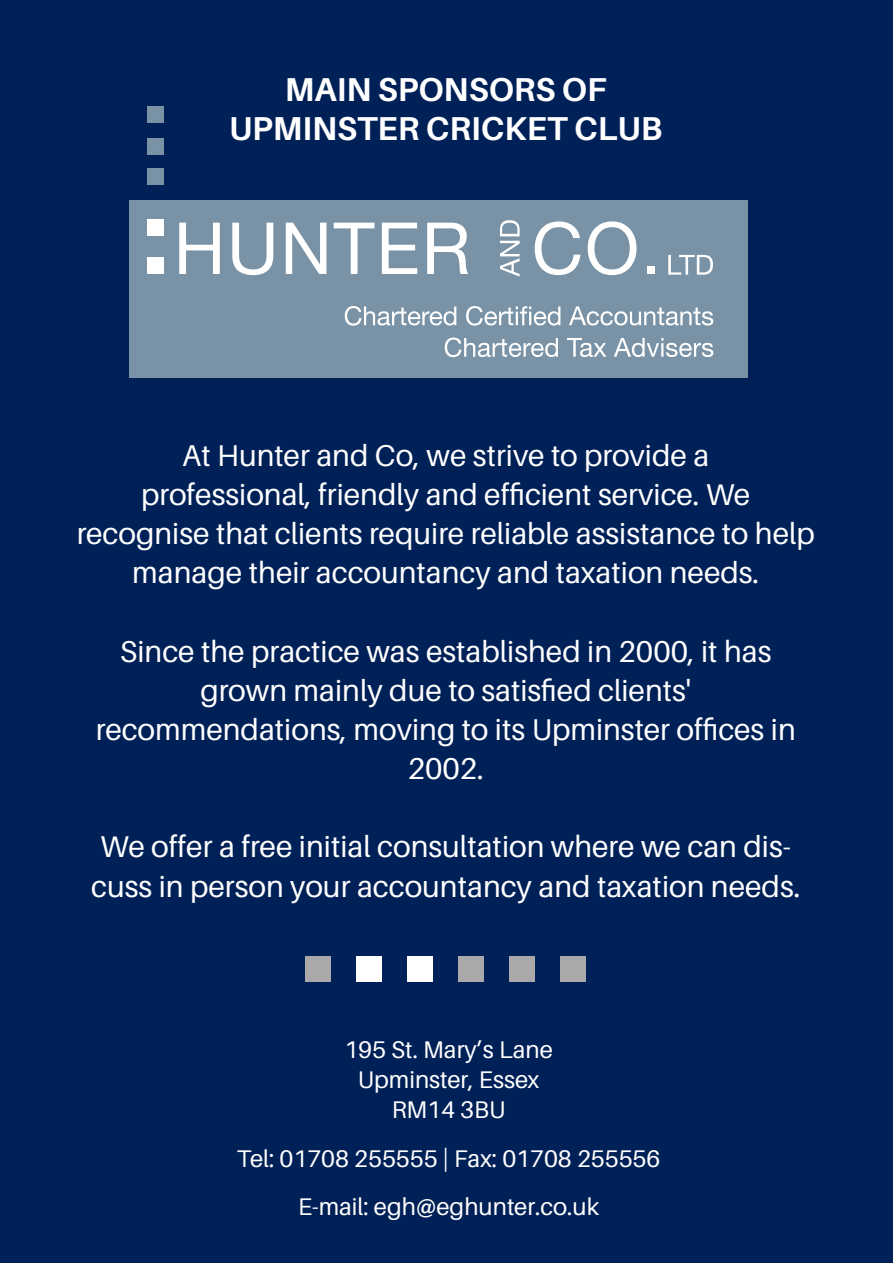
<style>
.page{position:relative;width:893px;height:1263px;background:#002157}
.page>*{position:absolute;margin:0;border:0;box-sizing:border-box;transform-origin:0 0}
.t1{font:700 33.15px/39.2px "Aileron";color:#fff;text-align:center}
.t2{font:30.15px/39.2px "Aileron";color:#fff;text-align:center}
.t3{font:24.15px/30.2px "Aileron";color:#fff;text-align:center}
</style>
<div class="page">
<div style="left:129px;top:200px;width:619px;height:178px;background:#7992a5"></div>
<svg style="left:179px;top:223px;width:41px;height:51px"></svg>
<svg style="left:232px;top:223px;width:41px;height:52px"></svg>
<svg style="left:286px;top:223px;width:40px;height:51px"></svg>
<svg style="left:334px;top:223px;width:41px;height:51px"></svg>
<svg style="left:382px;top:223px;width:35px;height:51px"></svg>
<svg style="left:427px;top:223px;width:41px;height:51px"></svg>
<svg style="left:535px;top:221px;width:45px;height:54px"></svg>
<svg style="left:588px;top:221px;width:48px;height:54px"></svg>
<div style="left:647px;top:266px;width:8px;height:8px;background:#fff"></div>
<svg style="left:500px;top:220px;width:20px;height:57px"></svg>
<svg style="left:668px;top:255px;width:45px;height:20px"></svg>
<svg style="left:345px;top:306px;width:368px;height:20px"></svg>
<svg style="left:445px;top:337px;width:113px;height:20px"></svg>
<svg style="left:567px;top:338px;width:39px;height:19px"></svg>
<svg style="left:614px;top:338px;width:99px;height:19px"></svg>
<div style="left:147px;top:106px;width:17px;height:17px;background:#7992a5"></div>
<div style="left:147px;top:138px;width:17px;height:16px;background:#7992a5"></div>
<div style="left:147px;top:169px;width:17px;height:16px;background:#7992a5"></div>
<div style="left:147px;top:219px;width:17px;height:16px;background:#fff"></div>
<div style="left:147px;top:258px;width:17px;height:16px;background:#fff"></div>
<div style="left:306px;top:957px;width:25px;height:25px;background:#a9a8ab"></div>
<div style="left:357px;top:957px;width:25px;height:25px;background:#fff"></div>
<div style="left:408px;top:957px;width:25px;height:25px;background:#fff"></div>
<div style="left:458px;top:957px;width:26px;height:25px;background:#a9a8ab"></div>
<div style="left:509px;top:957px;width:26px;height:25px;background:#a9a8ab"></div>
<div style="left:560px;top:957px;width:26px;height:25px;background:#a9a8ab"></div>
<p class="t1" style="left:229px;top:73px;width:435px">MAIN SPONSORS OF<br>UPMINSTER CRICKET CLUB</p>
<p class="t2" style="left:77px;top:438px;width:740px">At Hunter and Co, we strive to provide a<br>professional, friendly and efficient service. We recognise that clients require reliable assistance to help manage their accountancy and taxation needs.</p>
<p class="t2" style="left:96px;top:634px;width:701px">Since the practice was established in 2000, it has grown mainly due to satisfied clients' recommendations, moving to its Upminster offices in 2002.</p>
<p class="t2" style="left:91px;top:830px;width:711px">We offer a free initial consultation where we can dis&shy;cuss in person your accountancy and taxation needs.</p>
<p class="t3" style="left:344px;top:1037px;width:210px">195 St. Mary’s Lane<br>Upminster, Essex<br>RM14 3BU</p>
<p class="t3" style="left:237px;top:1136px;width:425px;line-height:48.2px">Tel: 01708 255555 | Fax: 01708 255556<br>E-mail: egh@eghunter.co.uk</p>
</div>
